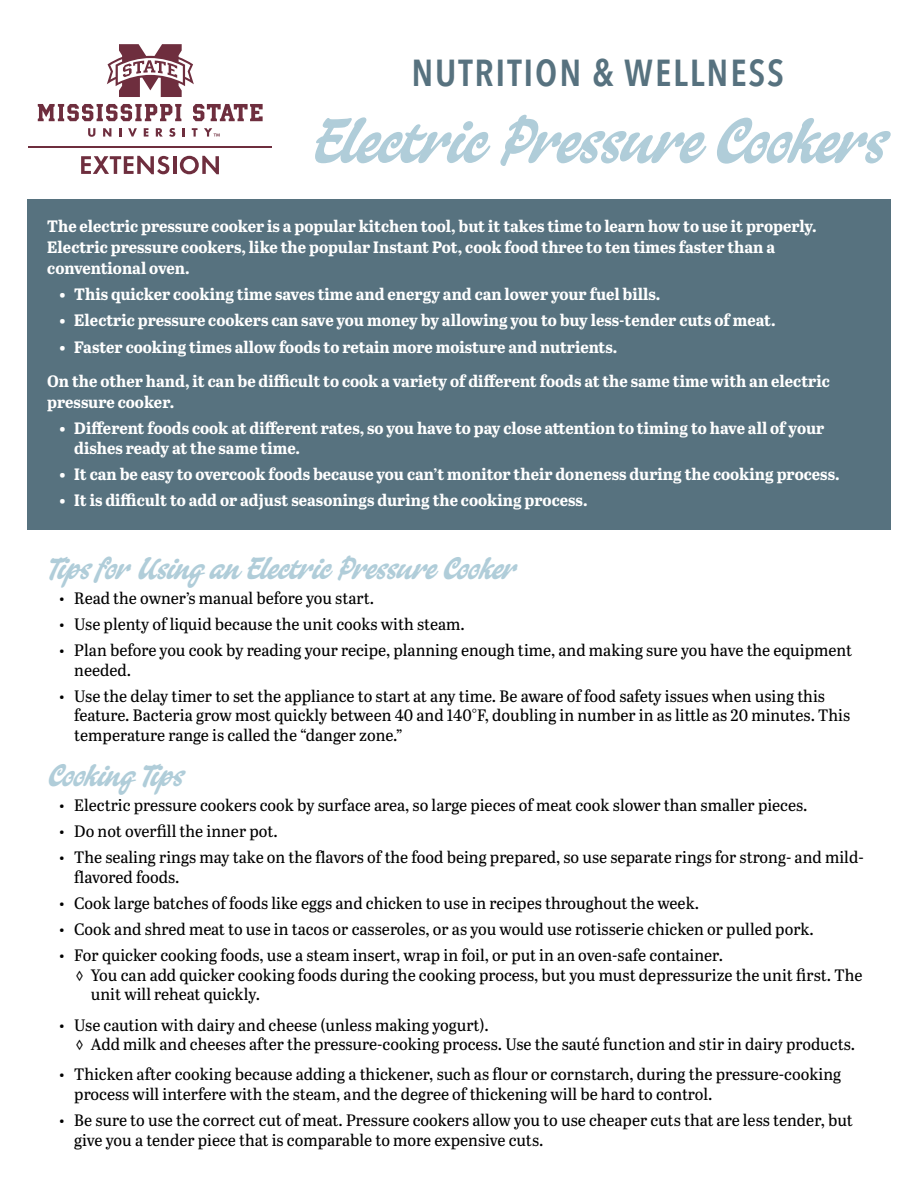
<style>
.page{position:relative;width:918px;height:1188px;background:#fff}
.page>*{position:absolute;margin:0;border:0;box-sizing:border-box;transform-origin:0 0}
.Title_H1{font:67.5px "Falcon Script";color:#b0cdd9}
.Title_H1-2{font:600 37.5px "Avenir Next Condensed";letter-spacing:.05em;color:#57727f}
.heading_H2{font:33px "Falcon Script";color:#b0cdd9}
.t1{font:16.5px/19.5px "Abril Titling";color:#000}
.intro_paragraph{font:700 16.5px/21px "Abril Titling";color:#fff}
</style>
<div class="page">
<svg style="left:107px;top:44px;width:87px;height:53px"></svg>
<svg style="left:81px;top:156px;width:88px;height:18px"></svg>
<hr style="left:173px;top:156px;width:3px;height:18px;background:#6e2e3e">
<svg style="left:180px;top:156px;width:39px;height:18px"></svg>
<hr style="left:28px;top:147px;width:244px;height:1px;background:#6e2e3e">
<svg style="left:38px;top:104px;width:143px;height:17px"></svg>
<svg style="left:193px;top:104px;width:70px;height:17px"></svg>
<svg style="left:88px;top:128px;width:7px;height:9px"></svg>
<svg style="left:103px;top:128px;width:8px;height:9px"></svg>
<svg style="left:119px;top:128px;width:2px;height:9px"></svg>
<svg style="left:128px;top:128px;width:9px;height:9px"></svg>
<svg style="left:144px;top:128px;width:4px;height:9px"></svg>
<svg style="left:156px;top:128px;width:7px;height:9px"></svg>
<svg style="left:169px;top:128px;width:6px;height:9px"></svg>
<svg style="left:183px;top:128px;width:2px;height:9px"></svg>
<svg style="left:192px;top:128px;width:6px;height:9px"></svg>
<svg style="left:204px;top:128px;width:16px;height:9px"></svg>
<div style="left:27px;top:199px;width:864px;height:99px;background:#57727f"></div>
<div style="left:27px;top:293px;width:864px;height:57px;background:#57727f"></div>
<div style="left:27px;top:320px;width:864px;height:56px;background:#57727f"></div>
<div style="left:27px;top:354px;width:864px;height:78px;background:#57727f"></div>
<div style="left:27px;top:401px;width:864px;height:77px;background:#57727f"></div>
<div style="left:27px;top:473px;width:864px;height:57px;background:#57727f"></div>
<h1 class="Title_H1-2" style="left:411px;top:40px;width:374px">NUTRITION &amp; WELLNESS</h1>
<h1 class="Title_H1" style="left:312px;top:103px;width:574px">Electric Pressure Cookers</h1>
<p class="intro_paragraph" style="left:47px;top:215px;width:771px">The electric pressure cooker is a popular kitchen tool, but it takes time to learn how to use it properly.<br>Electric pressure cookers, like the popular Instant Pot, cook food three to ten times faster than a conventional oven.</p>
<p class="intro_paragraph" style="left:59px;top:283px;width:603px">• This quicker cooking time saves time and energy and can lower your fuel bills.</p>
<p class="intro_paragraph" style="left:59px;top:309px;width:718px">• Electric pressure cookers can save you money by allowing you to buy less-tender cuts of meat.</p>
<p class="intro_paragraph" style="left:59px;top:336px;width:560px">• Faster cooking times allow foods to retain more moisture and nutrients.</p>
<p class="intro_paragraph" style="left:47px;top:370px;width:784px">On the other hand, it can be difficult to cook a variety of different foods at the same time with an electric pressure cooker.</p>
<p class="intro_paragraph" style="left:74px;top:418px;width:752px;line-height:19.5px;text-indent:-15px">• Different foods cook at different rates, so you have to pay close attention to timing to have all of your dishes ready at the same time.</p>
<p class="intro_paragraph" style="left:59px;top:463px;width:782px">• It can be easy to overcook foods because you can’t monitor their doneness during the cooking process.</p>
<p class="intro_paragraph" style="left:59px;top:489px;width:530px">• It is difficult to add or adjust seasonings during the cooking process.</p>
<h2 class="heading_H2" style="left:47px;top:549px;width:469px">Tips for Using an Electric Pressure Cooker</h2>
<p class="t1" style="left:59px;top:587px;width:316px">• Read the owner’s manual before you start.</p>
<p class="t1" style="left:59px;top:613px;width:407px">• Use plenty of liquid because the unit cooks with steam.</p>
<p class="t1" style="left:74px;top:640px;width:779px;text-indent:-15px">• Plan before you cook by reading your recipe, planning enough time, and making sure you have the equipment needed.</p>
<p class="t1" style="left:74px;top:685px;width:777px;text-indent:-15px">• Use the delay timer to set the appliance to start at any time. Be aware of food safety issues when using this feature. Bacteria grow most quickly between 40 and 140°F, doubling in number in as little as 20 minutes. This temperature range is called the “danger zone.”</p>
<h2 class="heading_H2" style="left:47px;top:756px;width:137px">Cooking Tips</h2>
<p class="t1" style="left:59px;top:794px;width:750px">• Electric pressure cookers cook by surface area, so large pieces of meat cook slower than smaller pieces.</p>
<p class="t1" style="left:59px;top:820px;width:220px">• Do not overfill the inner pot.</p>
<p class="t1" style="left:74px;top:847px;width:791px;text-indent:-15px">• The sealing rings may take on the flavors of the food being prepared, so use separate rings for strong- and mild&shy;flavored foods.</p>
<p class="t1" style="left:59px;top:892px;width:641px">• Cook large batches of foods like eggs and chicken to use in recipes throughout the week.</p>
<p class="t1" style="left:59px;top:919px;width:756px">• Cook and shred meat to use in tacos or casseroles, or as you would use rotisserie chicken or pulled pork.</p>
<p class="t1" style="left:59px;top:945px;width:665px">• For quicker cooking foods, use a steam insert, wrap in foil, or put in an oven-safe container.</p>
<p class="t1" style="left:91px;top:964px;width:773px;text-indent:-15px">◊ You can add quicker cooking foods during the cooking process, but you must depressurize the unit first. The unit will reheat quickly.</p>
<p class="t1" style="left:59px;top:1014px;width:431px">• Use caution with dairy and cheese (unless making yogurt).</p>
<p class="t1" style="left:76px;top:1034px;width:781px">◊ Add milk and cheeses after the pressure-cooking process. Use the sauté function and stir in dairy products.</p>
<p class="t1" style="left:74px;top:1064px;width:768px;text-indent:-15px">• Thicken after cooking because adding a thickener, such as flour or cornstarch, during the pressure-cooking process will interfere with the steam, and the degree of thickening will be hard to control.</p>
<p class="t1" style="left:74px;top:1110px;width:780px;text-indent:-15px">• Be sure to use the correct cut of meat. Pressure cookers allow you to use cheaper cuts that are less tender, but give you a tender piece that is comparable to more expensive cuts.</p>
</div>
